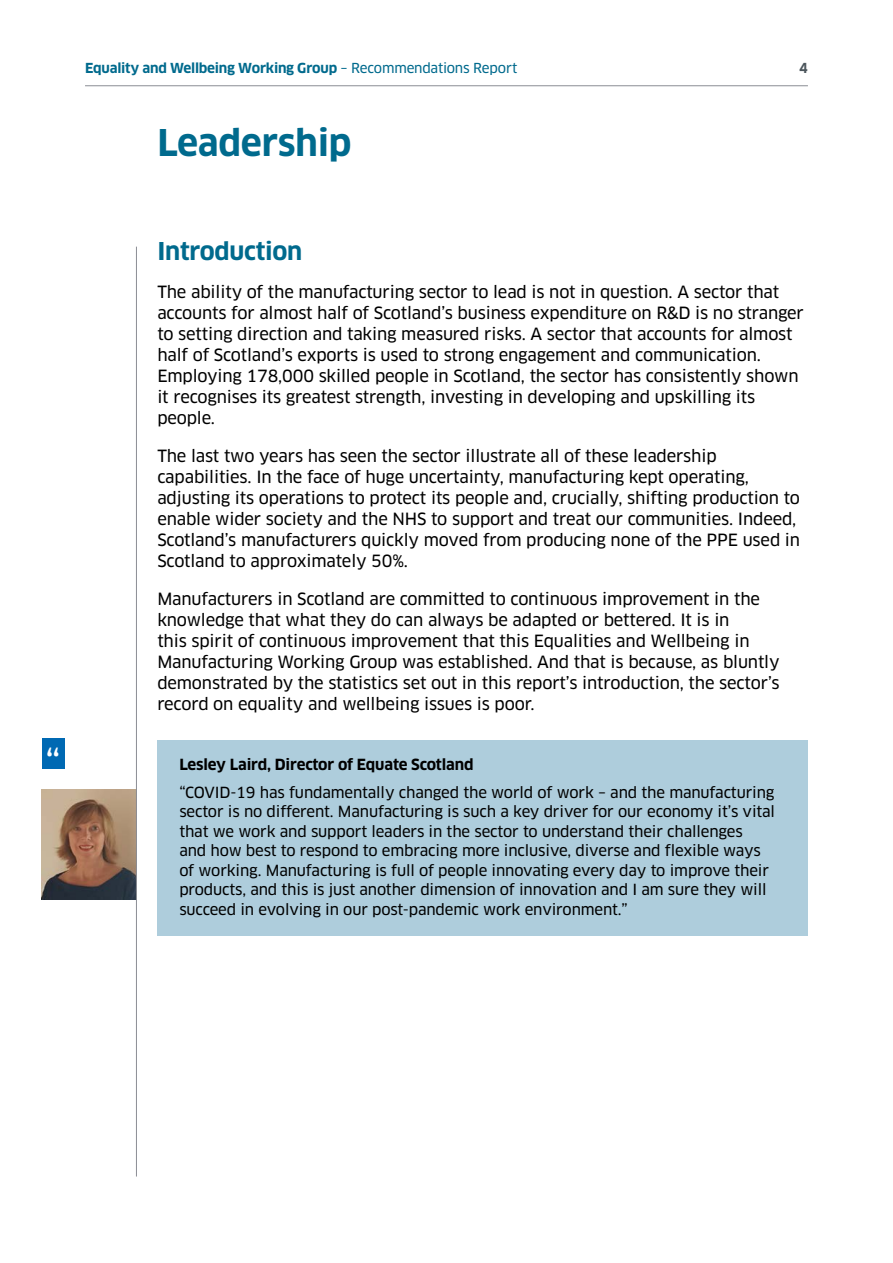
<style>
.page{position:relative;width:893px;height:1263px;background:#fff}
.page>*{position:absolute;margin:0;border:0;box-sizing:border-box;transform-origin:0 0}
.t1{font:700 36px "Clan";letter-spacing:-.01em;color:#006a8d}
.t2{font:36px "Clan OT News";color:#fff}
.t3{font:700 24px "Clan";letter-spacing:-.01em;color:#006a8d}
.t4{font:16.5px/21px "Clan News";letter-spacing:-.01em;color:#000}
.t5{font:15px/19.5px "Clan News";letter-spacing:-.01em;color:#000}
.t6{font:700 15px "Clan";letter-spacing:-.01em;color:#000}
.t7{font:700 13.5px "Clan";letter-spacing:-.015em;color:#006a8d}
.t8{font:700 13.5px "Clan";color:#4c565c}
.s1{font-family:"Clan News";font-weight:400}
</style>
<div class="page">
<hr style="left:85px;top:85px;width:723px;height:1px;background:#8b8d94">
<div style="left:157px;top:740px;width:651px;height:195px;background:#aecddc"></div>
<img style="left:41px;top:789px;width:95px;height:111px">
<div style="left:42px;top:739px;width:22px;height:30px;background:#0069b3"></div>
<hr style="left:136px;top:247px;width:1px;height:929px;background:#8b8d94">
<p class="t7" style="left:85px;top:60px;width:434px">Equality and Wellbeing Working Group <span class="s1">– Recommendations Report</span></p>
<p class="t8" style="left:799px;top:60px;width:10px">4</p>
<p class="t1" style="left:157px;top:120px;width:196px">Leadership</p>
<p class="t2" style="left:45px;top:743px;width:17px">“</p>
<p class="t3" style="left:157px;top:236px;width:147px">Introduction</p>
<p class="t4" style="left:157px;top:281px;width:648px">The ability of the manufacturing sector to lead is not in question. A sector that accounts for almost half of Scotland’s business expenditure on R&amp;D is no stranger to setting direction and taking measured risks. A sector that accounts for almost half of Scotland’s exports is used to strong engagement and communication.<br>Employing 178,000 skilled people in Scotland, the sector has consistently shown it recognises its greatest strength, investing in developing and upskilling its people.</p>
<p class="t4" style="left:157px;top:445px;width:644px">The last two years has seen the sector illustrate all of these leadership capabilities. In the face of huge uncertainty, manufacturing kept operating, adjusting its operations to protect its people and, crucially, shifting production to enable wider society and the NHS to support and treat our communities. Indeed, Scotland’s manufacturers quickly moved from producing none of the PPE used in Scotland to approximately 50%.</p>
<p class="t4" style="left:157px;top:588px;width:624px">Manufacturers in Scotland are committed to continuous improvement in the knowledge that what they do can always be adapted or bettered. It is in<br>this spirit of continuous improvement that this Equalities and Wellbeing in Manufacturing Working Group was established. And that is because, as bluntly demonstrated by the statistics set out in this report’s introduction, the sector’s record on equality and wellbeing issues is poor.</p>
<p class="t6" style="left:179px;top:755px;width:296px">Lesley Laird, Director of Equate Scotland</p>
<p class="t5" style="left:179px;top:783px;width:597px">“COVID-19 has fundamentally changed the world of work – and the manufacturing sector is no different. Manufacturing is such a key driver for our economy it’s vital that we work and support leaders in the sector to understand their challenges<br>and how best to respond to embracing more inclusive, diverse and flexible ways of working. Manufacturing is full of people innovating every day to improve their products, and this is just another dimension of innovation and I am sure they will succeed in evolving in our post-pandemic work environment.”</p>
</div>
